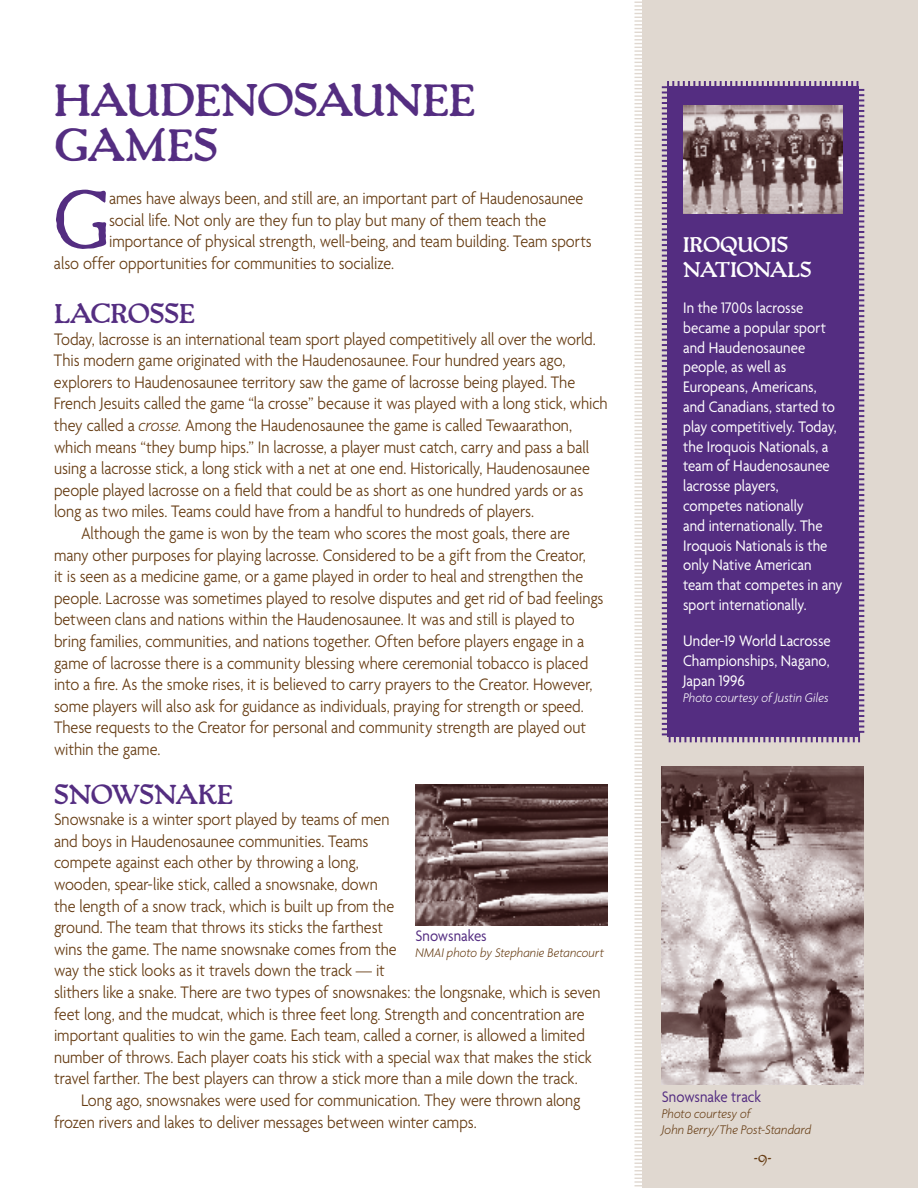
<style>
.page{position:relative;width:918px;height:1188px;background:#fff}
.page>*{position:absolute;margin:0;border:0;box-sizing:border-box;transform-origin:0 0}
.t1{font:300 74.85px "Packard";color:#542d81;scale:.9 1}
.t2{font:700 45px/45px "Packard";letter-spacing:-.005em;color:#542d81}
.t3{font:700 27px "Packard";letter-spacing:-.01em;color:#542d81}
.t4{font:700 21px/25.2px "Packard";letter-spacing:-.01em;color:#fff}
.t5{font:300 18px/21.6px "Agenda";letter-spacing:-.005em;color:#663c13;scale:.9 1}
.t6{font:300 18px "Packard";color:#663c13}
.t7{font:16.5px/19.8px "Agenda";color:#fff;scale:.9 1}
.t8{font:16.5px "Agenda";color:#542d81;scale:.9 1}
.t9{font:italic 300 13.5px/16.2px "Agenda";letter-spacing:.01em;color:#663c13;scale:.9 1}
.t10{font:italic 300 13.5px "Agenda";letter-spacing:.005em;color:#fff;scale:.9 1}
.s1{font-style:italic}
</style>
<div class="page">
<div style="left:642px;top:0;width:276px;height:1188px;background:#e0d8d0"></div>
<svg style="left:634px;top:1px;width:8px;height:1186px"></svg>
<img style="left:662px;top:767px;width:202px;height:317px">
<svg style="left:661px;top:81px;width:204px;height:662px;background:#5c3685"></svg>
<img style="left:683px;top:105px;width:159px;height:109px">
<img style="left:415px;top:785px;width:193px;height:141px">
<h2 class="t2" style="left:54px;top:77px;width:423px">HAUDENOSAUNEE<br>GAMES</h2>
<h1 class="t1" style="left:54px;top:171px;width:63px">G</h1>
<p class="t5" style="left:109px;top:187px;width:529px">ames have always been, and still are, an important part of Haudenosaunee</p>
<p class="t5" style="left:109px;top:209px;width:487px">social life. Not only are they fun to play but many of them teach the</p>
<p class="t5" style="left:109px;top:231px;width:538px">importance of physical strength, well-being, and team building. Team sports</p>
<p class="t5" style="left:54px;top:252px;width:379px">also offer opportunities for communities to socialize.</p>
<h3 class="t3" style="left:54px;top:295px;width:142px">LACROSSE</h3>
<p class="t5" style="left:54px;top:328px;width:604px">Today, lacrosse is an international team sport played competitively all over the world.</p>
<p class="t5" style="left:54px;top:349px;width:570px">This modern game originated with the Haudenosaunee. Four hundred years ago,</p>
<p class="t5" style="left:54px;top:371px;width:581px">explorers to Haudenosaunee territory saw the game of lacrosse being played. The</p>
<p class="t5" style="left:54px;top:393px;width:617px">French Jesuits called the game “la crosse” because it was played with a long stick, which</p>
<p class="t5" style="left:54px;top:414px;width:577px">they called a <span class="s1">crosse.</span> Among the Haudenosaunee the game is called Tewaarathon,</p>
<p class="t5" style="left:54px;top:436px;width:596px">which means “they bump hips.” In lacrosse, a player must catch, carry and pass a ball</p>
<p class="t5" style="left:54px;top:457px;width:597px">using a lacrosse stick, a long stick with a net at one end. Historically, Haudenosaunee</p>
<p class="t5" style="left:54px;top:479px;width:590px">people played lacrosse on a field that could be as short as one hundred yards or as</p>
<p class="t5" style="left:54px;top:501px;width:535px">long as two miles. Teams could have from a handful to hundreds of players.</p>
<p class="t5" style="left:81px;top:522px;width:545px">Although the game is won by the team who scores the most goals, there are</p>
<p class="t5" style="left:54px;top:544px;width:593px">many other purposes for playing lacrosse. Considered to be a gift from the Creator,</p>
<p class="t5" style="left:54px;top:565px;width:590px">it is seen as a medicine game, or a game played in order to heal and strengthen the</p>
<p class="t5" style="left:54px;top:587px;width:612px">people. Lacrosse was sometimes played to resolve disputes and get rid of bad feelings</p>
<p class="t5" style="left:54px;top:609px;width:580px">between clans and nations within the Haudenosaunee. It was and still is played to</p>
<p class="t5" style="left:54px;top:630px;width:591px">bring families, communities, and nations together. Often before players engage in a</p>
<p class="t5" style="left:54px;top:652px;width:595px">game of lacrosse there is a community blessing where ceremonial tobacco is placed</p>
<p class="t5" style="left:54px;top:673px;width:600px">into a fire. As the smoke rises, it is believed to carry prayers to the Creator. However,</p>
<p class="t5" style="left:54px;top:695px;width:590px">some players will also ask for guidance as individuals, praying for strength or speed.</p>
<p class="t5" style="left:54px;top:717px;width:593px">These requests to the Creator for personal and community strength are played out</p>
<p class="t5" style="left:54px;top:738px;width:120px">within the game.</p>
<h3 class="t3" style="left:54px;top:776px;width:180px">SNOWSNAKE</h3>
<p class="t5" style="left:54px;top:808px;width:609px">Snowsnake is a winter sport played by teams of men<br>and boys in Haudenosaunee communities. Teams<br>compete against each other by throwing a long,<br>wooden, spear-like stick, called a snowsnake, down<br>the length of a snow track, which is built up from the<br>ground. The team that throws its sticks the farthest<br>wins the game. The name snowsnake comes from the<br>way the stick looks as it travels down the track — it<br>slithers like a snake. There are two types of snowsnakes: the longsnake, which is seven feet long, and the mudcat, which is three feet long. Strength and concentration are important qualities to win the game. Each team, called a corner, is allowed a limited number of throws. Each player coats his stick with a special wax that makes the stick travel farther. The best players can throw a stick more than a mile down the track.</p>
<p class="t5" style="left:54px;top:1089px;width:587px;text-indent:27px">Long ago, snowsnakes were used for communication. They were thrown along frozen rivers and lakes to deliver messages between winter camps.</p>
<p class="t8" style="left:662px;top:1087px;width:112px">Snowsnake track</p>
<p class="t4" style="left:683px;top:232px;width:130px">IROQUOIS<br>NATIONALS</p>
<p class="t7" style="left:683px;top:298px;width:179px">In the 1700s lacrosse became a popular sport and Haudenosaunee people, as well as<br>Europeans, Americans, and Canadians, started to play competitively. Today, the Iroquois Nationals, a team of Haudenosaunee lacrosse players,<br>competes nationally<br>and internationally. The<br>Iroquois Nationals is the only Native American team that competes in any sport internationally.</p>
<p class="t7" style="left:683px;top:631px;width:166px;text-align:justify">Under-19 World Lacrosse Championships, Nagano, Japan 1996</p>
<p class="t10" style="left:683px;top:690px;width:163px">Photo courtesy of Justin Giles</p>
<p class="t8" style="left:415px;top:926px;width:81px">Snowsnakes</p>
<p class="t9" style="left:415px;top:945px;width:211px">NMAI photo by Stephanie Betancourt</p>
<p class="t9" style="left:662px;top:1105px;width:167px">Photo courtesy of<br>John Berry/The Post-Standard</p>
<p class="t6" style="left:754px;top:1144px;width:19px">-9-</p>
</div>
